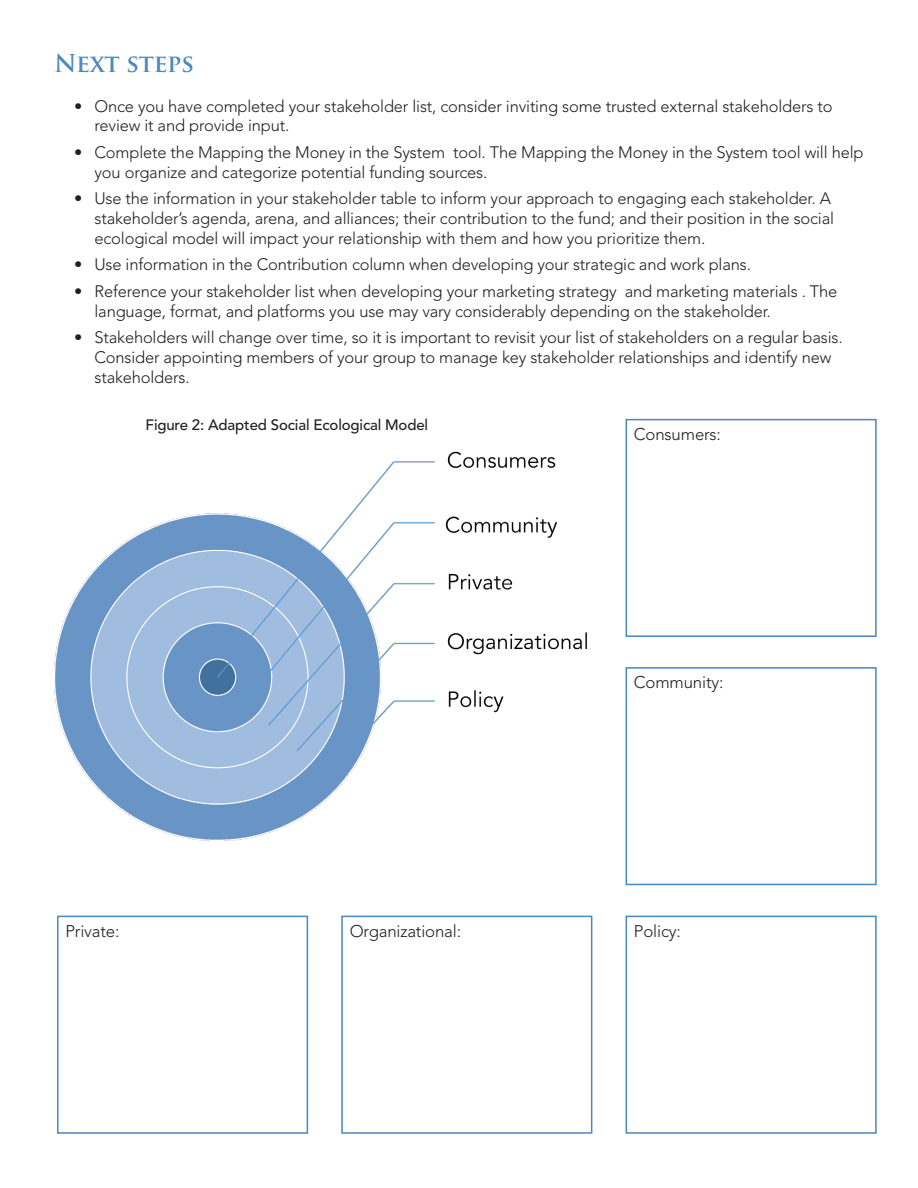
<style>
.page{position:relative;width:918px;height:1188px;background:#fff}
.page>*{position:absolute;margin:0;border:0;box-sizing:border-box;transform-origin:0 0}
.Header_1{font:700 24px "Trajan Pro";letter-spacing:-.01em;color:#4a89be}
.Body{font:300 16.8px "Avenir LT Std";letter-spacing:-.01em;color:#231f20}
.t1{font:300 16.5px/19.8px "Avenir LT Std";letter-spacing:-.01em;color:#231f20}
.Figure_Title{font:500 15px "Avenir LT Std";letter-spacing:-.01em;color:#231f20}
</style>
<div class="page">
<img style="left:54px;top:451px;width:533px;height:390px">
<div style="left:626px;top:419px;width:251px;height:218px;border:2px solid #4c89bd"></div>
<div style="left:341px;top:916px;width:251px;height:218px;border:2px solid #4c89bd"></div>
<div style="left:626px;top:667px;width:251px;height:218px;border:2px solid #4c89bd"></div>
<div style="left:626px;top:916px;width:251px;height:218px;border:2px solid #4c89bd"></div>
<div style="left:57px;top:916px;width:251px;height:218px;border:2px solid #4c89bd"></div>
<p class="Header_1" style="left:54px;top:48px;width:142px">Next steps</p>
<p class="t1" style="left:94px;top:96px;width:740px;text-indent:-20px">• Once you have completed your stakeholder list, consider inviting some trusted external stakeholders to review it and provide input.</p>
<p class="t1" style="left:94px;top:142px;width:771px;text-indent:-20px">• Complete the Mapping the Money in the System tool. The Mapping the Money in the System tool will help you organize and categorize potential funding sources.</p>
<p class="t1" style="left:94px;top:189px;width:741px;text-indent:-20px">• Use the information in your stakeholder table to inform your approach to engaging each stakeholder. A stakeholder’s agenda, arena, and alliances; their contribution to the fund; and their position in the social ecological model will impact your relationship with them and how you prioritize them.</p>
<p class="t1" style="left:74px;top:255px;width:678px">• Use information in the Contribution column when developing your strategic and work plans.</p>
<p class="t1" style="left:94px;top:281px;width:744px;text-indent:-20px">• Reference your stakeholder list when developing your marketing strategy and marketing materials . The language, format, and platforms you use may vary considerably depending on the stakeholder.</p>
<p class="t1" style="left:94px;top:328px;width:750px;text-indent:-20px">• Stakeholders will change over time, so it is important to revisit your list of stakeholders on a regular basis.<br>Consider appointing members of your group to manage key stakeholder relationships and identify new stakeholders.</p>
<p class="Figure_Title" style="left:146px;top:416px;width:284px">Figure 2: Adapted Social Ecological Model</p>
<p class="Body" style="left:634px;top:424px;width:89px">Consumers:</p>
<p class="Body" style="left:634px;top:673px;width:91px">Community:</p>
<p class="Body" style="left:65px;top:921px;width:55px">Private:</p>
<p class="Body" style="left:634px;top:921px;width:48px">Policy:</p>
<p class="Body" style="left:350px;top:921px;width:113px">Organizational:</p>
</div>
